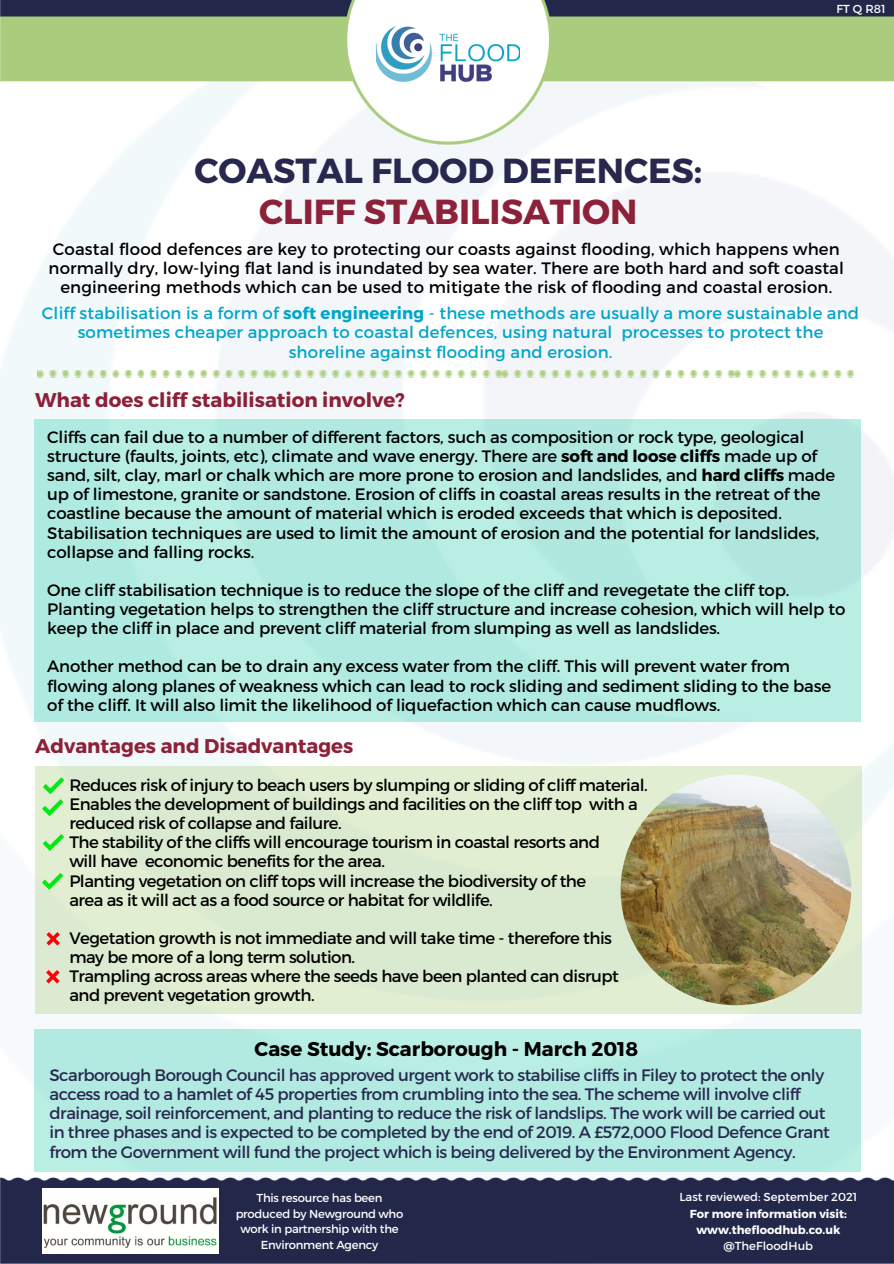
<style>
.page{position:relative;width:894px;height:1264px;background:#fff}
.page>*{position:absolute;margin:0;border:0;box-sizing:border-box;transform-origin:0 0}
.t1{font:700 34.8px/40.5px "Montserrat";color:#28284f;text-align:center}
.t2{font:700 19.8px "Montserrat";color:#8c2139}
.t3{font:700 19.8px "Montserrat";color:#000}
.t4{font:16.5px/19.2px "Montserrat";letter-spacing:-.01em;color:#000}
.t5{font:16.5px/19.2px "Montserrat";letter-spacing:-.03em;color:#000}
.t6{font:16.5px/19.2px "Montserrat";letter-spacing:-.03em;color:#28284f}
.t7{font:16.5px/19.2px "Montserrat";letter-spacing:.01em;color:#000;text-align:center}
.t8{font:16.5px/19.2px "Montserrat";letter-spacing:.01em;color:#00a6c9;text-align:center}
.t9{font:11.55px/15.8px "Montserrat";letter-spacing:-.02em;color:#fff;text-align:center}
.t10{font:11.55px "Montserrat";color:#fff}
.t11{font:700 11.55px/15.8px "Montserrat";color:#fff;text-align:center}
.s1{color:#8c2139}
.s2{font-weight:700}
</style>
<div class="page">
<img style="left:0;top:0;width:893px;height:144px">
<img style="left:376px;top:26px;width:143px;height:56px">
<div style="left:34px;top:419px;width:826px;height:303px;background:#b0eae0"></div>
<div style="left:35px;top:766px;width:826px;height:247px;background:#dbead0"></div>
<div style="left:34px;top:1029px;width:826px;height:142px;background:#b2eae1"></div>
<svg style="left:38px;top:370px;width:815px;height:7px"></svg>
<img style="left:620px;top:774px;width:231px;height:231px;border-radius:50%">
<svg style="left:43px;top:834px;width:20px;height:16px"></svg>
<svg style="left:46px;top:932px;width:14px;height:13px"></svg>
<svg style="left:46px;top:970px;width:14px;height:13px"></svg>
<svg style="left:42px;top:873px;width:20px;height:16px"></svg>
<svg style="left:42px;top:777px;width:21px;height:39px"></svg>
<img style="left:0;top:1171px;width:893px;height:92px">
<img style="left:43px;top:1188px;width:175px;height:65px">
<h4 class="t1" style="left:194px;top:149px;width:509px">COASTAL FLOOD DEFENCES:<br><span class="s1">CLIFF STABILISATION</span></h4>
<p class="t9" style="left:836px;top:1px;width:51px">FT Q R81</p>
<h3 class="t7" style="left:49px;top:239px;width:796px">Coastal flood defences are key to protecting our coasts against flooding, which happens when normally dry, low-lying flat land is inundated by sea water. There are both hard and soft coastal engineering methods which can be used to mitigate the risk of flooding and coastal erosion.</h3>
<p class="t8" style="left:42px;top:303px;width:818px">Cliff stabilisation is a form of <span class="s2">soft engineering</span> - these methods are usually a more sustainable and sometimes cheaper approach to coastal defences, using natural processes to protect the shoreline against flooding and erosion.</p>
<h2 class="t2" style="left:35px;top:387px;width:371px">What does cliff stabilisation involve?</h2>
<p class="t4" style="left:47px;top:426px;width:789px">Cliffs can fail due to a number of different factors, such as composition or rock type, geological structure (faults, joints, etc), climate and wave energy. There are <span class="s2">soft and loose cliffs</span> made up of sand, silt, clay, marl or chalk which are more prone to erosion and landslides, and <span class="s2">hard cliffs</span> made up of limestone, granite or sandstone. Erosion of cliffs in coastal areas results in the retreat of the coastline because the amount of material which is eroded exceeds that which is deposited.<br>Stabilisation techniques are used to limit the amount of erosion and the potential for landslides, collapse and falling rocks.</p>
<h1 class="t4" style="left:47px;top:579px;width:799px">One cliff stabilisation technique is to reduce the slope of the cliff and revegetate the cliff top.<br>Planting vegetation helps to strengthen the cliff structure and increase cohesion, which will help to keep the cliff in place and prevent cliff material from slumping as well as landslides.</h1>
<h3 class="t4" style="left:47px;top:656px;width:785px">Another method can be to drain any excess water from the cliff. This will prevent water from flowing along planes of weakness which can lead to rock sliding and sediment sliding to the base of the cliff. It will also limit the likelihood of liquefaction which can cause mudflows.</h3>
<p class="t2" style="left:35px;top:733px;width:320px">Advantages and Disadvantages</p>
<h3 class="t5" style="left:69px;top:774px;width:579px">Reduces risk of injury to beach users by slumping or sliding of cliff material.<br>Enables the development of buildings and facilities on the cliff top with a reduced risk of collapse and failure.<br>The stability of the cliffs will encourage tourism in coastal resorts and<br>will have economic benefits for the area.<br>Planting vegetation on cliff tops will increase the biodiversity of the<br>area as it will act as a food source or habitat for wildlife.</h3>
<h2 class="t5" style="left:69px;top:927px;width:551px">Vegetation growth is not immediate and will take time - therefore this may be more of a long term solution.<br>Trampling across areas where the seeds have been planted can disrupt and prevent vegetation growth.</h2>
<h3 class="t3" style="left:254px;top:1035px;width:385px">Case Study: Scarborough - March 2018</h3>
<h3 class="t6" style="left:50px;top:1064px;width:781px">Scarborough Borough Council has approved urgent work to stabilise cliffs in Filey to protect the only access road to a hamlet of 45 properties from crumbling into the sea. The scheme will involve cliff drainage, soil reinforcement, and planting to reduce the risk of landslips. The work will be carried out in three phases and is expected to be completed by the end of 2019. A £572,000 Flood Defence Grant from the Government will fund the project which is being delivered by the Environment Agency.</h3>
<p class="t10" style="left:705px;top:1189px;width:136px">Last review d: Oct 2018</p>
<p class="t9" style="left:235px;top:1189px;width:169px">This resource has been produced by Newground who work in partnership with the<br>Environment Agency</p>
<p class="t10" style="left:679px;top:1189px;width:179px">Last reviewed: September 2021</p>
<p class="t11" style="left:689px;top:1205px;width:159px">For more information visit: www.thefloodhub.co.uk</p>
<p class="t10" style="left:723px;top:1237px;width:91px">@TheFloodHub</p>
</div>
